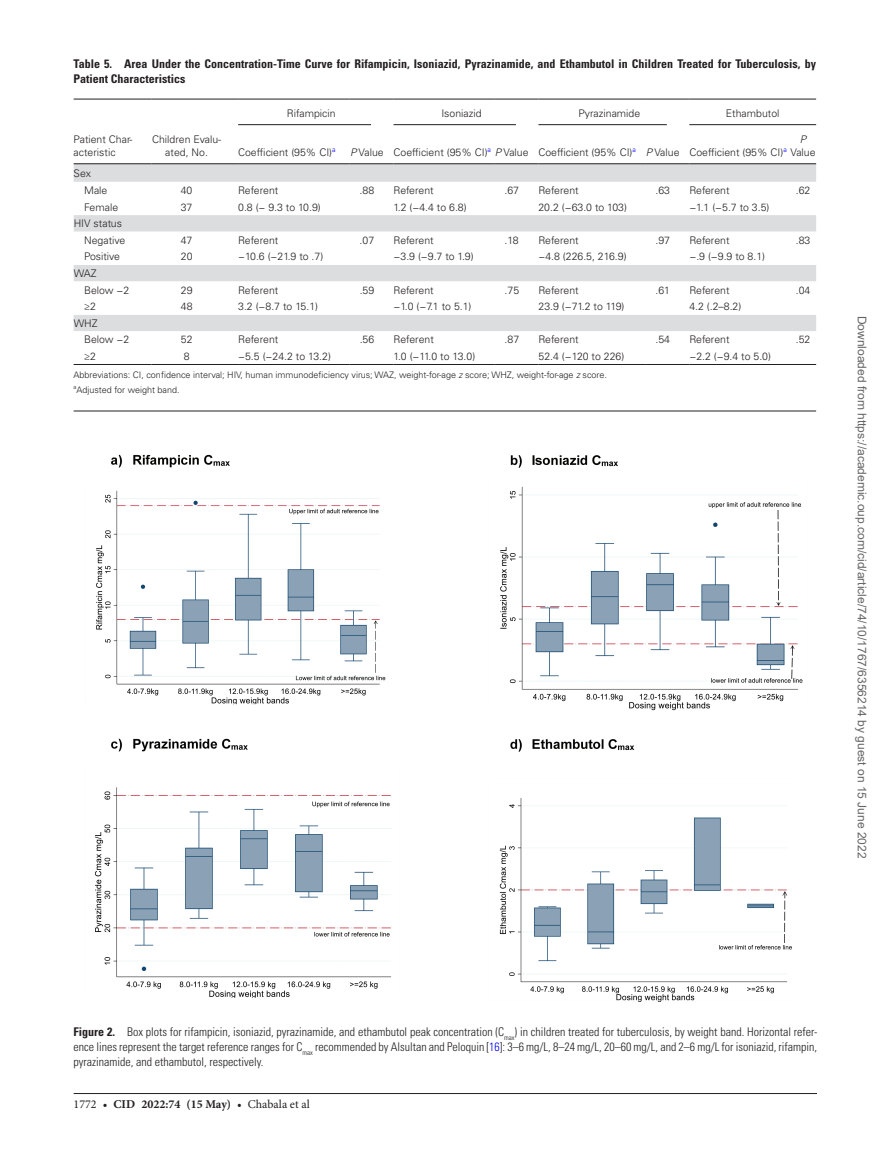
<style>
.page{position:relative;width:891px;height:1174px;background:#fff}
.page>*{position:absolute;margin:0;border:0;box-sizing:border-box;transform-origin:0 0}
.t1{font:300 condensed 12px/15px "Univers LT Std";color:#231f20;text-align:justify}
.t2{font:700 condensed 12px/15px "Univers LT Std";color:#231f20}
.t3{font:12px "Arial";color:#666}
.t4{font:12px "Minion Pro";color:#231f20}
.t5{font:300 10.5px/16.6px "Univers LT Std";color:#231f20}
.t6{font:italic 300 10.5px "Univers LT Std";color:#231f20}
.t7{font:300 9px "Univers LT Std";color:#231f20}
.t8{font:300 6.9px "Univers LT Std";color:#00f}
.t9{font:300 6px "Univers LT Std";color:#231f20}
.s1{font-style:italic}
.s2{font-weight:700}
.s3{color:#00f}
</style>
<div class="page">
<hr style="left:74px;top:1093px;width:743px;height:1px;background:#231f20">
<img style="left:94px;top:454px;width:709px;height:548px">
<hr style="left:74px;top:411px;width:742px;height:1px;background:#231f20">
<svg style="left:238px;top:124px;width:578px;height:2px"></svg>
<div style="left:74px;top:164px;width:742px;height:18px;background:#dcdddf"></div>
<svg style="left:74px;top:215px;width:742px;height:116px"></svg>
<hr style="left:74px;top:99px;width:78px;height:1px;background:#231f20">
<hr style="left:152px;top:99px;width:86px;height:1px;background:#231f20">
<hr style="left:238px;top:99px;width:111px;height:1px;background:#231f20">
<hr style="left:349px;top:99px;width:45px;height:1px;background:#231f20">
<hr style="left:394px;top:99px;width:100px;height:1px;background:#231f20">
<hr style="left:494px;top:99px;width:44px;height:1px;background:#231f20">
<hr style="left:538px;top:99px;width:107px;height:1px;background:#231f20">
<hr style="left:645px;top:99px;width:44px;height:1px;background:#231f20">
<hr style="left:689px;top:99px;width:101px;height:1px;background:#231f20">
<svg style="left:790px;top:99px;width:26px;height:1px"></svg>
<hr style="left:74px;top:163px;width:78px;height:1px;background:#231f20">
<hr style="left:152px;top:163px;width:86px;height:1px;background:#231f20">
<hr style="left:238px;top:163px;width:111px;height:1px;background:#231f20">
<hr style="left:349px;top:163px;width:45px;height:1px;background:#231f20">
<hr style="left:394px;top:163px;width:100px;height:1px;background:#231f20">
<hr style="left:494px;top:163px;width:44px;height:1px;background:#231f20">
<hr style="left:538px;top:163px;width:107px;height:1px;background:#231f20">
<hr style="left:645px;top:163px;width:44px;height:1px;background:#231f20">
<hr style="left:689px;top:163px;width:101px;height:1px;background:#231f20">
<svg style="left:790px;top:163px;width:26px;height:1px"></svg>
<hr style="left:74px;top:364px;width:78px;height:1px;background:#231f20">
<hr style="left:152px;top:364px;width:86px;height:1px;background:#231f20">
<hr style="left:238px;top:364px;width:111px;height:1px;background:#231f20">
<hr style="left:349px;top:364px;width:45px;height:1px;background:#231f20">
<hr style="left:394px;top:364px;width:100px;height:1px;background:#231f20">
<hr style="left:494px;top:364px;width:44px;height:1px;background:#231f20">
<hr style="left:538px;top:364px;width:107px;height:1px;background:#231f20">
<hr style="left:645px;top:364px;width:44px;height:1px;background:#231f20">
<hr style="left:689px;top:364px;width:101px;height:1px;background:#231f20">
<svg style="left:790px;top:364px;width:26px;height:1px"></svg>
<hr style="left:238px;top:124px;width:133px;height:1px;background:#231f20">
<hr style="left:394px;top:124px;width:122px;height:1px;background:#231f20">
<hr style="left:538px;top:124px;width:129px;height:1px;background:#231f20">
<hr style="left:689px;top:124px;width:127px;height:1px;background:#231f20">
<p class="t2" style="left:74px;top:56px;width:744px">Table 5. Area Under the Concentration-Time Curve for Rifampicin, Isoniazid, Pyrazinamide, and Ethambutol in Children Treated for Tuberculosis, by<br>Patient Characteristics</p>
<p class="t5" style="left:74px;top:132px;width:60px;line-height:13.5px">Patient Char&shy;acteristic</p>
<p class="t5" style="left:152px;top:132px;width:71px;line-height:13.5px;text-align:center">Children Evalu&shy;ated, No.</p>
<p class="t5" style="left:287px;top:105px;width:50px">Rifampicin</p>
<p class="t5" style="left:441px;top:105px;width:42px">Isoniazid</p>
<p class="t5" style="left:578px;top:105px;width:63px">Pyrazinamide</p>
<p class="t5" style="left:726px;top:105px;width:55px">Ethambutol</p>
<p class="t5" style="left:238px;top:144px;width:96px">Coefficient (95% CI)</p>
<p class="t8" style="left:332px;top:145px;width:5px">a</p>
<p class="t5" style="left:350px;top:144px;width:139px"><span class="s1">P</span> Value Coefficient (95% CI)</p>
<p class="t8" style="left:488px;top:145px;width:5px">a</p>
<p class="t5" style="left:495px;top:144px;width:139px"><span class="s1">P</span> Value Coefficient (95% CI)</p>
<p class="t8" style="left:633px;top:145px;width:5px">a</p>
<p class="t5" style="left:646px;top:144px;width:139px"><span class="s1">P</span> Value Coefficient (95% CI)</p>
<p class="t8" style="left:783px;top:145px;width:5px">a</p>
<p class="t6" style="left:800px;top:133px;width:8px">P</p>
<p class="t5" style="left:791px;top:144px;width:27px">Value</p>
<p class="t5" style="left:84px;top:165px;width:25px;text-indent:-11px">Sex<br>Male</p>
<p class="t5" style="left:181px;top:182px;width:13px">40</p>
<p class="t5" style="left:238px;top:182px;width:42px">Referent</p>
<p class="t5" style="left:360px;top:182px;width:16px">.88</p>
<p class="t5" style="left:394px;top:182px;width:42px">Referent</p>
<p class="t5" style="left:505px;top:182px;width:16px">.67</p>
<p class="t5" style="left:538px;top:182px;width:42px">Referent</p>
<p class="t5" style="left:655px;top:182px;width:16px">.63</p>
<p class="t5" style="left:689px;top:182px;width:42px">Referent</p>
<p class="t5" style="left:796px;top:182px;width:16px">.62</p>
<p class="t5" style="left:84px;top:199px;width:36px">Female</p>
<p class="t5" style="left:181px;top:199px;width:13px">37</p>
<p class="t5" style="left:238px;top:199px;width:84px">0.8 (− 9.3 to 10.9)</p>
<p class="t5" style="left:394px;top:199px;width:75px">1.2 (−4.4 to 6.8)</p>
<p class="t5" style="left:538px;top:199px;width:90px">20.2 (−63.0 to 103)</p>
<p class="t5" style="left:689px;top:199px;width:82px">−1.1 (−5.7 to 3.5)</p>
<p class="t5" style="left:84px;top:215px;width:43px;text-indent:-11px">HIV status<br>Negative</p>
<p class="t5" style="left:181px;top:232px;width:13px">47</p>
<p class="t5" style="left:238px;top:232px;width:42px">Referent</p>
<p class="t5" style="left:360px;top:232px;width:16px">.07</p>
<p class="t5" style="left:394px;top:232px;width:42px">Referent</p>
<p class="t5" style="left:505px;top:232px;width:16px">.18</p>
<p class="t5" style="left:538px;top:232px;width:42px">Referent</p>
<p class="t5" style="left:655px;top:232px;width:16px">.97</p>
<p class="t5" style="left:689px;top:232px;width:42px">Referent</p>
<p class="t5" style="left:796px;top:232px;width:16px">.83</p>
<p class="t5" style="left:84px;top:248px;width:37px">Positive</p>
<p class="t5" style="left:181px;top:248px;width:13px">20</p>
<p class="t5" style="left:238px;top:248px;width:87px">−10.6 (−21.9 to .7)</p>
<p class="t5" style="left:394px;top:248px;width:82px">−3.9 (−9.7 to 1.9)</p>
<p class="t5" style="left:539px;top:248px;width:90px">−4.8 (226.5, 216.9)</p>
<p class="t5" style="left:689px;top:248px;width:77px">−.9 (−9.9 to 8.1)</p>
<p class="t5" style="left:84px;top:265px;width:47px;text-indent:-11px">WAZ<br>Below −2</p>
<p class="t5" style="left:181px;top:282px;width:13px">29</p>
<p class="t5" style="left:238px;top:282px;width:42px">Referent</p>
<p class="t5" style="left:360px;top:282px;width:16px">.59</p>
<p class="t5" style="left:394px;top:282px;width:42px">Referent</p>
<p class="t5" style="left:505px;top:282px;width:16px">.75</p>
<p class="t5" style="left:539px;top:282px;width:42px">Referent</p>
<p class="t5" style="left:655px;top:282px;width:16px">.61</p>
<p class="t5" style="left:689px;top:282px;width:42px">Referent</p>
<p class="t5" style="left:796px;top:282px;width:16px">.04</p>
<p class="t5" style="left:84px;top:298px;width:13px">≥2</p>
<p class="t5" style="left:181px;top:298px;width:13px">48</p>
<p class="t5" style="left:238px;top:298px;width:81px">3.2 (−8.7 to 15.1)</p>
<p class="t5" style="left:394px;top:298px;width:79px">−1.0 (−7.1 to 5.1)</p>
<p class="t5" style="left:539px;top:298px;width:88px">23.9 (−71.2 to 119)</p>
<p class="t5" style="left:689px;top:298px;width:53px">4.2 (.2–8.2)</p>
<p class="t5" style="left:84px;top:315px;width:47px;text-indent:-11px">WHZ<br>Below −2</p>
<p class="t5" style="left:181px;top:331px;width:13px">52</p>
<p class="t5" style="left:238px;top:331px;width:42px">Referent</p>
<p class="t5" style="left:360px;top:331px;width:16px">.56</p>
<p class="t5" style="left:394px;top:331px;width:42px">Referent</p>
<p class="t5" style="left:505px;top:331px;width:16px">.87</p>
<p class="t5" style="left:539px;top:331px;width:42px">Referent</p>
<p class="t5" style="left:656px;top:331px;width:16px">.54</p>
<p class="t5" style="left:689px;top:331px;width:42px">Referent</p>
<p class="t5" style="left:796px;top:331px;width:16px">.52</p>
<p class="t5" style="left:84px;top:348px;width:13px">≥2</p>
<p class="t5" style="left:184px;top:348px;width:7px">8</p>
<p class="t5" style="left:238px;top:348px;width:94px">−5.5 (−24.2 to 13.2)</p>
<p class="t5" style="left:394px;top:348px;width:83px">1.0 (−11.0 to 13.0)</p>
<p class="t5" style="left:539px;top:348px;width:87px">52.4 (−120 to 226)</p>
<p class="t5" style="left:689px;top:348px;width:83px">−2.2 (−9.4 to 5.0)</p>
<p class="t7" style="left:74px;top:370px;width:535px">Abbreviations: CI, confidence interval; HIV, human immunodeficiency virus; WAZ, weight-for-age <span class="s1">z</span> score; WHZ, weight-for-age <span class="s1">z</span> score.</p>
<p class="t9" style="left:74px;top:384px;width:4px">a</p>
<p class="t7" style="left:77px;top:385px;width:104px">Adjusted for weight band.</p>
<p class="t3" style="left:866px;top:316px;width:544px;rotate:90deg">Downloaded from https://academic.oup.com/cid/article/74/10/1767/6356214 by guest on 15 June 2022</p>
<p class="t1" style="left:74px;top:1025px;width:745px"><span class="s2">Figure 2.</span> Box plots for rifampicin, isoniazid, pyrazinamide, and ethambutol peak concentration (C<sub>max</sub>) in children treated for tuberculosis, by weight band. Horizontal refer&shy;ence lines represent the target reference ranges for C<sub>max</sub> recommended by Alsultan and Peloquin [<span class="s3">16</span>]: 3–6 mg/L, 8–24 mg/L, 20–60 mg/L, and 2–6 mg/L for isoniazid, rifampin, pyrazinamide, and ethambutol, respectively.</p>
<p class="t4" style="left:74px;top:1096px;width:238px">1772 • <span class="s2">cid 2022:74 (15 May)</span> • Chabala et al</p>
</div>
